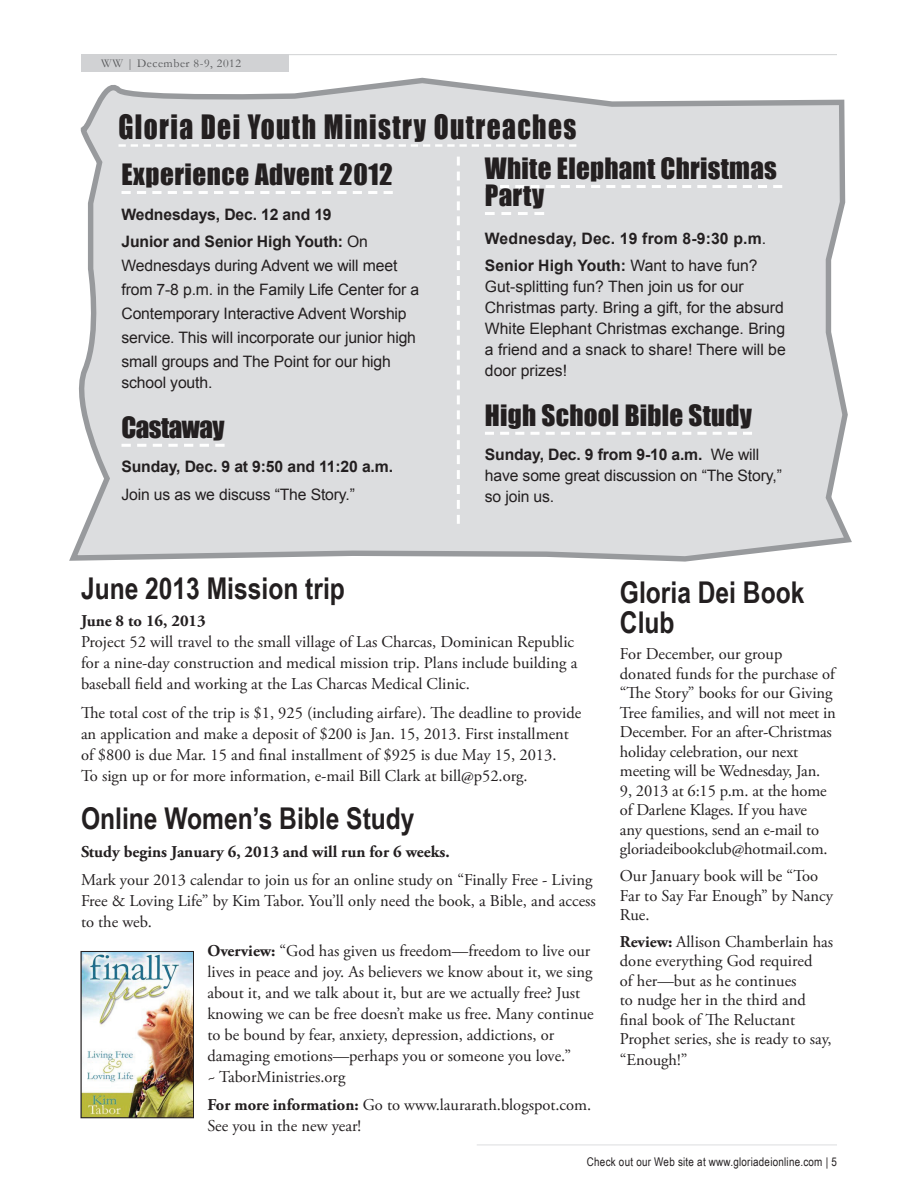
<style>
.page{position:relative;width:918px;height:1188px;background:#fff}
.page>*{position:absolute;margin:0;border:0;box-sizing:border-box;transform-origin:0 0}
.t1{font:30.9px "Impact";letter-spacing:.05em;color:#231f20;scale:.89 1}
.t2{font:700 30px/30px "Arial Narrow";color:#231f20}
.t3{font:27px/27px "Impact";letter-spacing:.01em;color:#231f20}
.t4{font:27px "Impact";letter-spacing:-.02em;color:#231f20}
.t5{font:16.5px/19.5px "Adobe Garamond Pro";color:#231f20}
.t6{font:700 16.5px "Adobe Garamond Pro";color:#231f20}
.t7{font:15.75px/21px "Arial";letter-spacing:-.01em;color:#231f20}
.t8{font:700 15.75px/27.8px "Arial";letter-spacing:-.01em;color:#231f20}
.t9{font:700 15.75px/27.8px "Arial";letter-spacing:.01em;color:#231f20}
.t10{font:12px "Arial Narrow";letter-spacing:.02em;color:#231f20}
.t11{font:12px "Garamond";letter-spacing:.045em;color:#57585a}
.s1{font-weight:400}
.s2{font-weight:700}
</style>
<div class="page">
<hr style="left:276px;top:54px;width:561px;height:1px;background:#bcbdc0">
<div style="left:81px;top:54px;width:208px;height:18px;background:#d1d2d4"></div>
<hr style="left:477px;top:1145px;width:360px;height:1px;background:#dcdddf">
<svg style="left:69px;top:77px;width:783px;height:485px;background:#dcdddf"></svg>
<svg style="left:118px;top:144px;width:458px;height:3px"></svg>
<svg style="left:122px;top:191px;width:271px;height:3px"></svg>
<svg style="left:122px;top:444px;width:103px;height:3px"></svg>
<svg style="left:457px;top:157px;width:3px;height:367px"></svg>
<svg style="left:485px;top:185px;width:297px;height:3px"></svg>
<svg style="left:485px;top:212px;width:59px;height:3px"></svg>
<svg style="left:485px;top:432px;width:267px;height:3px"></svg>
<img style="left:83px;top:953px;width:109px;height:163px">
<div style="left:81px;top:951px;width:113px;height:167px;border:1px solid #231f20"></div>
<p class="t11" style="left:101px;top:56px;width:141px">WW | December 8-9, 2012</p>
<h1 class="t1" style="left:118px;top:103px;width:516px">Gloria Dei Youth Ministry Outreaches</h1>
<h3 class="t3" style="left:122px;top:160px;width:273px">Experience Advent 2012</h3>
<p class="t8" style="left:122px;top:201px;width:248px">Wednesdays, Dec. 12 and 19<br>Junior and Senior High Youth: <span class="s1">On</span></p>
<p class="t7" style="left:122px;top:254px;width:299px;line-height:24px">Wednesdays during Advent we will meet from 7-8 p.m. in the Family Life Center for a Contemporary Interactive Advent Worship service. This will incorporate our junior high small groups and The Point for our high</p>
<p class="t7" style="left:122px;top:372px;width:92px">school youth.</p>
<h3 class="t4" style="left:122px;top:406px;width:105px">Castaway</h3>
<p class="t8" style="left:122px;top:453px;width:273px">Sunday, Dec. 9 at 9:50 and 11:20 a.m.</p>
<p class="t7" style="left:122px;top:484px;width:235px">Join us as we discuss “The Story.”</p>
<h3 class="t3" style="left:485px;top:154px;width:294px">White Elephant Christmas<br>Party</h3>
<p class="t9" style="left:485px;top:225px;width:283px">Wednesday, Dec. 19 from 8-9:30 p.m<span class="s1">.<br></span>Senior High Youth: <span class="s1">Want to have fun?</span></p>
<p class="t7" style="left:485px;top:276px;width:302px">Gut-splitting fun? Then join us for our Christmas party. Bring a gift, for the absurd White Elephant Christmas exchange. Bring a friend and a snack to share! There will be door prizes!</p>
<h3 class="t3" style="left:485px;top:401px;width:269px">High School Bible Study</h3>
<p class="t7" style="left:485px;top:444px;width:298px"><span class="s2">Sunday, Dec. 9 from 9-10 a.m.</span> We will have some great discussion on “The Story,” so join us.</p>
<h2 class="t2" style="left:81px;top:572px;width:265px">June 2013 Mission trip</h2>
<p class="t6" style="left:81px;top:611px;width:126px">June 8 to 16, 2013</p>
<p class="t5" style="left:81px;top:632px;width:498px;line-height:21px">Project 52 will travel to the small village of Las Charcas, Dominican Republic for a nine-day construction and medical mission trip. Plans include building a baseball field and working at the Las Charcas Medical Clinic.</p>
<p class="t5" style="left:81px;top:703px;width:502px;line-height:21px">The total cost of the trip is $1, 925 (including airfare). The deadline to provide an application and make a deposit of $200 is Jan. 15, 2013. First installment of $800 is due Mar. 15 and final installment of $925 is due May 15, 2013.<br>To sign up or for more information, e-mail Bill Clark at bill@p52.org.</p>
<h2 class="t2" style="left:81px;top:802px;width:335px">Online Women’s Bible Study</h2>
<p class="t6" style="left:81px;top:842px;width:370px">Study begins January 6, 2013 and will run for 6 weeks.</p>
<p class="t5" style="left:81px;top:870px;width:516px;line-height:21px">Mark your 2013 calendar to join us for an online study on “Finally Free - Living<br>Free &amp; Loving Life” by Kim Tabor. You’ll only need the book, a Bible, and access to the web.</p>
<p class="t5" style="left:207px;top:941px;width:388px;line-height:21px"><span class="s2">Overview:</span> “God has given us freedom—freedom to live our lives in peace and joy. As believers we know about it, we sing about it, and we talk about it, but are we actually free? Just knowing we can be free doesn’t make us free. Many continue to be bound by fear, anxiety, depression, addictions, or damaging emotions—perhaps you or someone you love.”<br>~ TaborMinistries.org</p>
<p class="t5" style="left:207px;top:1095px;width:385px;line-height:21px"><span class="s2">For more information:</span> Go to www.laurarath.blogspot.com.<br>See you in the new year!</p>
<h2 class="t2" style="left:620px;top:576px;width:186px">Gloria Dei Book<br>Club</h2>
<p class="t5" style="left:620px;top:645px;width:217px">For December, our group donated funds for the purchase of “The Story” books for our Giving<br>Tree families, and will not meet in<br>December. For an after-Christmas holiday celebration, our next meeting will be Wednesday, Jan.<br>9, 2013 at 6:15 p.m. at the home of Darlene Klages. If you have<br>any questions, send an e-mail to gloriadeibookclub@hotmail.com.</p>
<p class="t5" style="left:620px;top:867px;width:215px">Our January book will be “Too<br>Far to Say Far Enough” by Nancy<br>Rue.</p>
<p class="t5" style="left:620px;top:933px;width:215px"><span class="s2">Review:</span> Allison Chamberlain has done everything God required<br>of her—but as he continues<br>to nudge her in the third and final book of The Reluctant<br>Prophet series, she is ready to say,</p>
<p class="t5" style="left:620px;top:1051px;width:69px">“Enough!”</p>
<p class="t10" style="left:587px;top:1153px;width:252px">Check out our Web site at www.gloriadeionline.com | 5</p>
</div>
